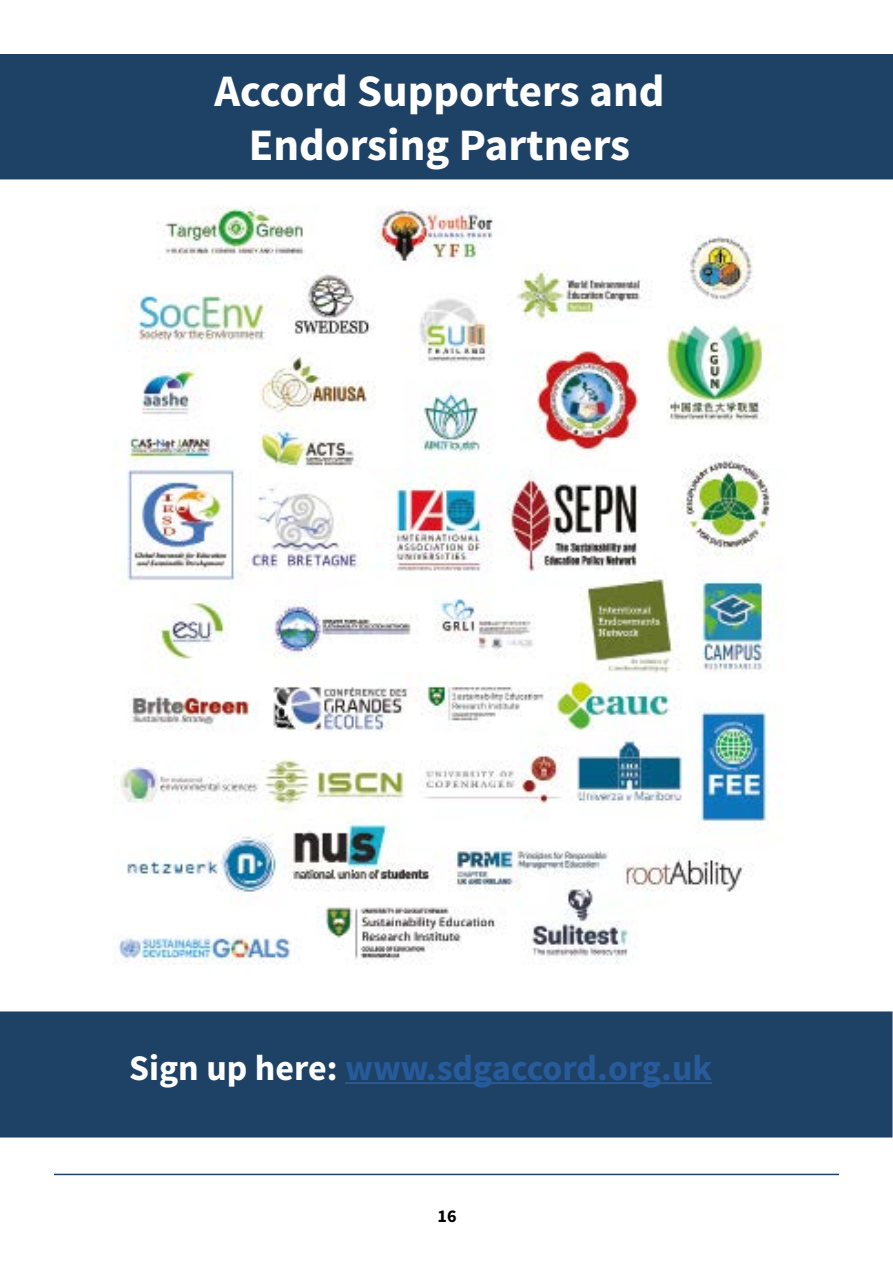
<style>
.page{position:relative;width:893px;height:1263px;background:#fff}
.page>*{position:absolute;margin:0;border:0;box-sizing:border-box;transform-origin:0 0}
.t1{font:700 45px/54px "Source Sans Pro";color:#fff;text-align:center}
.t2{font:700 36px "Source Sans Pro";color:#275b9b}
.t3{font:700 18px "Source Sans Pro";color:#000}
.s1{color:#fff}
</style>
<div class="page">
<img style="left:87px;top:179px;width:762px;height:786px">
<hr style="left:54px;top:1174px;width:785px;height:1px;background:#1e4266">
<div style="left:1px;top:55px;width:891px;height:124px;background:#1e4266"></div>
<div style="left:0;top:54px;width:893px;height:125px;border:2px solid #1e4266"></div>
<div style="left:0;top:1012px;width:892px;height:125px;background:#1e4266"></div>
<div style="left:0;top:1011px;width:892px;height:126px;border:2px solid #1e4266"></div>
<hr style="left:345px;top:1082px;width:367px;height:2px;background:#275b9b">
<p class="t1" style="left:214px;top:66px;width:452px">Accord Supporters and<br>Endorsing Partners</p>
<p class="t2" style="left:129px;top:1044px;width:584px"><span class="s1">Sign up here:</span> www.sdgaccord.org.uk</p>
<p class="t3" style="left:437px;top:1205px;width:21px">16</p>
</div>
